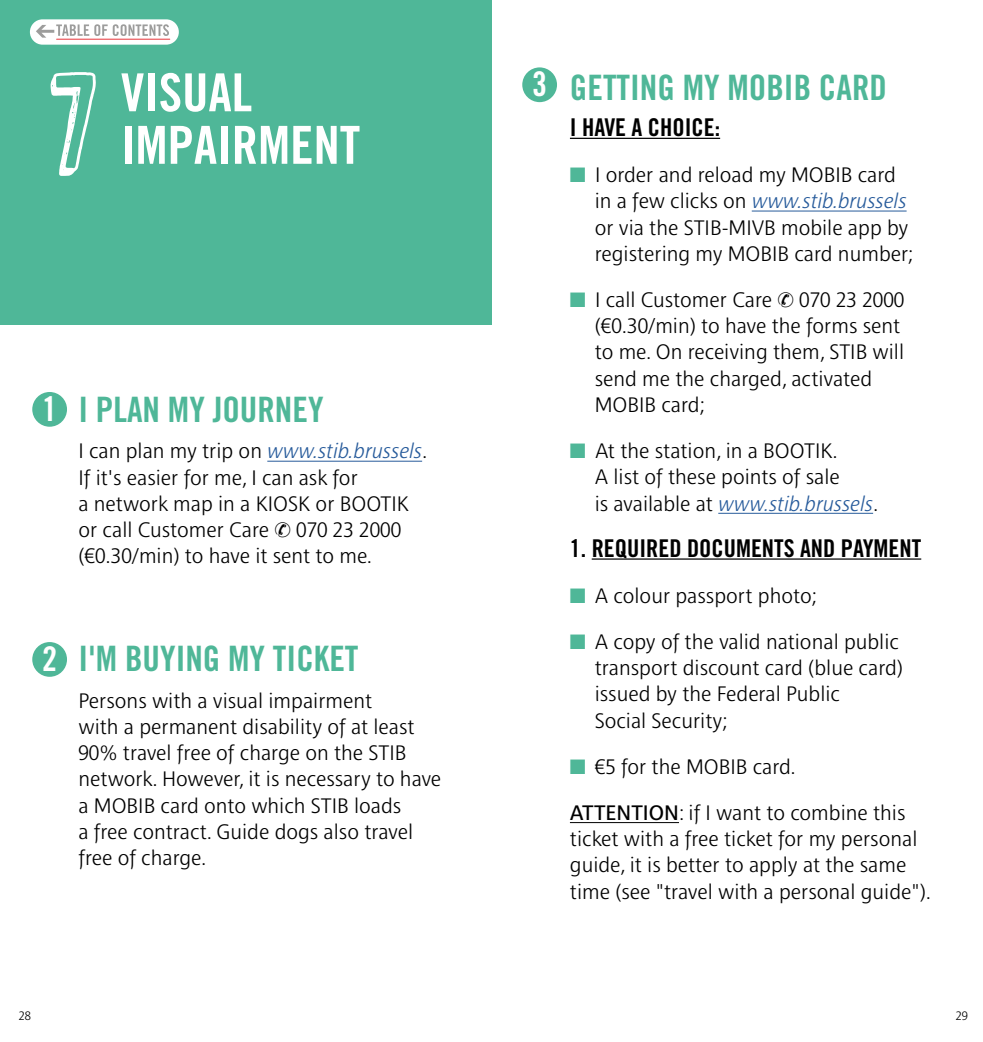
<style>
.page{position:relative;width:983px;height:1042px;background:#fff}
.page>*{position:absolute;margin:0;border:0;box-sizing:border-box;transform-origin:0 0}
.t1{font:134.75px "mivbstibout bold";color:#fff}
.t2{font:52.5px/52.5px "Trade Gothic LT Std Bd Cn 20";color:#fff}
.t3{font:35px "Trade Gothic LT Std Bd Cn 20";color:#4fb798}
.t4{font:33.95px "Trade Gothic LT Std Bd Cn 20";color:#fff}
.t5{font:24.5px "Trade Gothic LT Std Bd Cn 20";color:#000}
.t6{font:300 21px/26.2px "Brusseline";color:#000}
.t7{font:300 12.25px "Brusseline";color:#000}
.s1{font-style:italic;color:#275b9b}
.s2{color:#4fb798}
.s3{font-weight:400}
</style>
<div class="page">
<hr style="left:267px;top:461px;width:155px;height:1px;background:#275b9b">
<div style="left:0;top:0;width:491px;height:325px;background:#4fb798"></div>
<div style="left:32px;top:392px;width:35px;height:35px;background:#4fb798;border-radius:50%"></div>
<div style="left:32px;top:642px;width:35px;height:35px;background:#4fb798;border-radius:50%"></div>
<hr style="left:569px;top:138px;width:151px;height:1px;background:#000">
<hr style="left:751px;top:211px;width:155px;height:1px;background:#275b9b">
<hr style="left:718px;top:513px;width:154px;height:1px;background:#275b9b">
<hr style="left:591px;top:558px;width:330px;height:2px;background:#000">
<hr style="left:569px;top:822px;width:109px;height:1px;background:#000">
<div style="left:522px;top:67px;width:35px;height:35px;background:#4fb798;border-radius:50%"></div>
<div style="left:31px;top:20px;width:147px;height:24px;background:#fff;border-radius:12px"></div>
<div style="left:30px;top:19px;width:149px;height:26px;border:2px solid #fff;border-radius:12px"></div>
<svg style="left:36px;top:24px;width:133px;height:14px"></svg>
<hr style="left:57px;top:39px;width:113px;height:1px;background:#e73439">
<h1 class="t1" style="left:50px;top:49px;width:49px">7</h1>
<h2 class="t2" style="left:121px;top:66px;width:241px">VISUAL<br>IMPAIRMENT</h2>
<h3 class="t4" style="left:42px;top:388px;width:17px">1</h3>
<h3 class="t3" style="left:78px;top:388px;width:246px">I PLAN MY JOURNEY</h3>
<p class="t6" style="left:78px;top:438px;width:350px">I can plan my trip on <span class="s1">www.stib.brussels</span>.<br>If it's easier for me, I can ask for<br>a network map in a KIOSK or BOOTIK or call Customer Care ✆ 070 23 2000 (€0.30/min) to have it sent to me.</p>
<h3 class="t4" style="left:42px;top:638px;width:17px">2</h3>
<h3 class="t3" style="left:78px;top:637px;width:281px">I'M BUYING MY TICKET</h3>
<p class="t6" style="left:78px;top:687px;width:364px">Persons with a visual impairment<br>with a permanent disability of at least 90% travel free of charge on the STIB network. However, it is necessary to have a MOBIB card onto which STIB loads<br>a free contract. Guide dogs also travel free of charge.</p>
<h3 class="t4" style="left:532px;top:64px;width:17px">3</h3>
<h3 class="t3" style="left:569px;top:66px;width:318px">GETTING MY MOBIB CARD</h3>
<p class="t5" style="left:569px;top:112px;width:152px">I HAVE A CHOICE:</p>
<p class="t6" style="left:594px;top:162px;width:320px;text-indent:-25px"><span class="s2">■</span> I order and reload my MOBIB card in a few clicks on <span class="s1">www.stib.brussels </span>or via the STIB-MIVB mobile app by registering my MOBIB card number;</p>
<p class="t6" style="left:594px;top:287px;width:311px;text-indent:-25px"><span class="s2">■</span> I call Customer Care ✆ 070 23 2000 (€0.30/min) to have the forms sent to me. On receiving them, STIB will send me the charged, activated<br>MOBIB card;</p>
<p class="t6" style="left:594px;top:438px;width:285px;text-indent:-25px"><span class="s2">■</span> At the station, in a BOOTIK.<br>A list of these points of sale<br>is available at <span class="s1">www.stib.brussels</span>.</p>
<p class="t5" style="left:569px;top:533px;width:353px">1. REQUIRED DOCUMENTS AND PAYMENT</p>
<p class="t6" style="left:569px;top:582px;width:248px"><span class="s2">■</span> A colour passport photo;</p>
<p class="t6" style="left:594px;top:629px;width:310px;text-indent:-25px"><span class="s2">■</span> A copy of the valid national public transport discount card (blue card) issued by the Federal Public<br>Social Security;</p>
<p class="t6" style="left:569px;top:743px;width:337px;line-height:46px"><span class="s2">■</span> €5 for the MOBIB card.<br><span class="s3">ATTENTION</span>: if I want to combine this</p>
<p class="t6" style="left:569px;top:826px;width:362px">ticket with a free ticket for my personal guide, it is better to apply at the same time (see "travel with a personal guide").</p>
<p class="t7" style="left:19px;top:1008px;width:14px">28</p>
<p class="t7" style="left:955px;top:1008px;width:14px">29</p>
</div>
